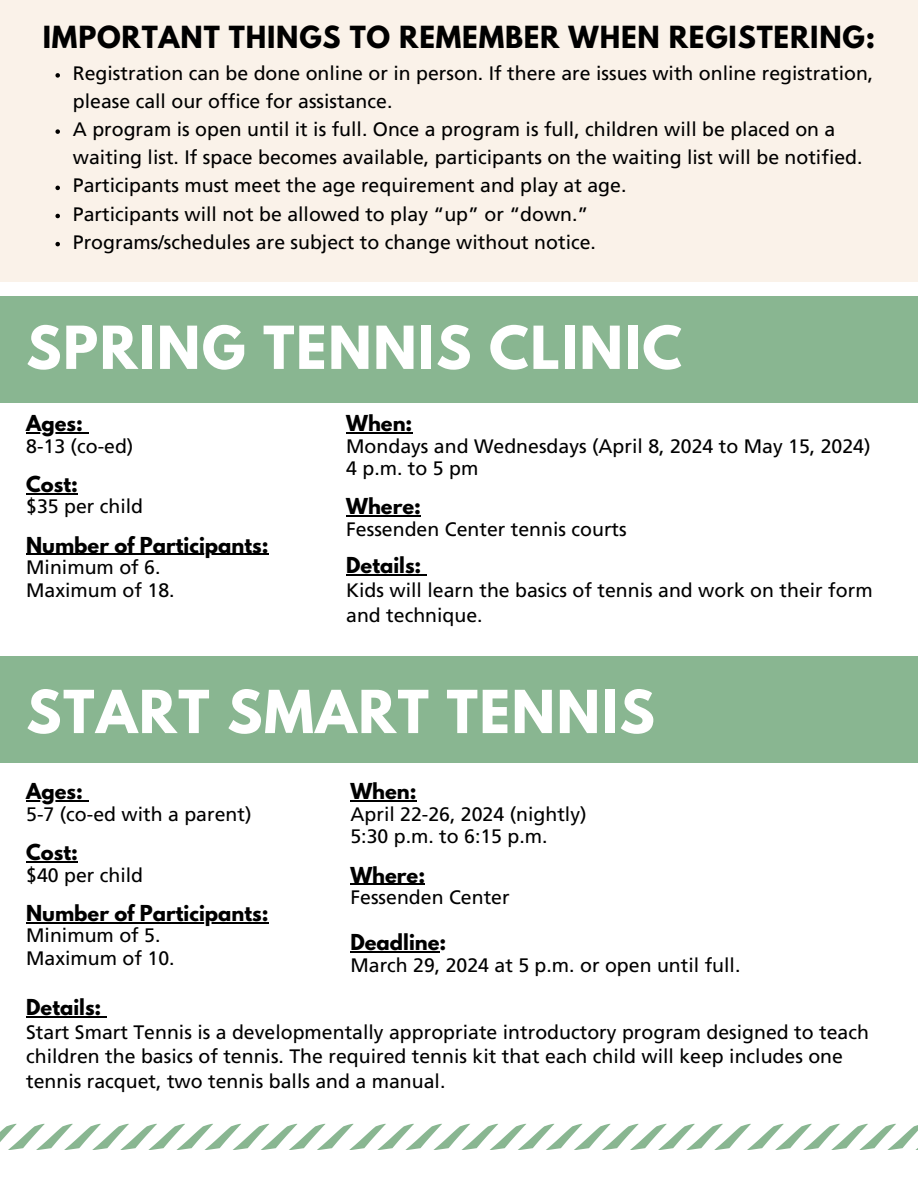
<style>
.page{position:relative;width:918px;height:1188px;background:#fff}
.page>*{position:absolute;margin:0;border:0;box-sizing:border-box;transform-origin:0 0}
.t1{font:700 52.5px "League Spartan";letter-spacing:.03em;color:#fff}
.t2{font:700 27px "League Spartan";letter-spacing:.03em;color:#000}
.t3{font:19.5px/24.8px "Frutiger LT Std";color:#000}
.t4{font:700 19.5px "League Spartan";color:#000}
</style>
<div class="page">
<div style="left:0;top:296px;width:918px;height:107px;background:#89b691"></div>
<div style="left:0;top:0;width:918px;height:281px;background:#faf2e9"></div>
<div style="left:0;top:656px;width:918px;height:107px;background:#89b691"></div>
<svg style="left:55px;top:73px;width:5px;height:5px"></svg>
<svg style="left:55px;top:129px;width:5px;height:5px"></svg>
<svg style="left:55px;top:186px;width:5px;height:4px"></svg>
<svg style="left:55px;top:214px;width:5px;height:4px"></svg>
<svg style="left:55px;top:242px;width:5px;height:4px"></svg>
<hr style="left:346px;top:574px;width:75px;height:1px;background:#000">
<hr style="left:346px;top:432px;width:66px;height:1px;background:#000">
<hr style="left:346px;top:516px;width:75px;height:1px;background:#000">
<hr style="left:26px;top:432px;width:57px;height:1px;background:#000">
<hr style="left:26px;top:493px;width:52px;height:1px;background:#000">
<hr style="left:26px;top:554px;width:243px;height:1px;background:#000">
<hr style="left:350px;top:801px;width:67px;height:1px;background:#000">
<hr style="left:350px;top:884px;width:75px;height:1px;background:#000">
<hr style="left:350px;top:951px;width:90px;height:1px;background:#000">
<hr style="left:26px;top:801px;width:57px;height:1px;background:#000">
<hr style="left:26px;top:861px;width:52px;height:1px;background:#000">
<hr style="left:26px;top:922px;width:236px;height:1px;background:#000">
<hr style="left:26px;top:1016px;width:75px;height:1px;background:#000">
<svg style="left:0;top:1124px;width:918px;height:26px"></svg>
<h1 class="t2" style="left:43px;top:24px;width:834px">IMPORTANT THINGS TO REMEMBER WHEN REGISTERING:</h1>
<p class="t3" style="left:73px;top:61px;width:802px;line-height:28.2px">Registration can be done online or in person. If there are issues with online registration, please call our office for assistance.</p>
<p class="t3" style="left:73px;top:117px;width:791px;line-height:28.2px">A program is open until it is full. Once a program is full, children will be placed on a waiting list. If space becomes available, participants on the waiting list will be notified.</p>
<p class="t3" style="left:73px;top:175px;width:555px">Participants must meet the age requirement and play at age.</p>
<p class="t3" style="left:73px;top:203px;width:517px">Participants will not be allowed to play “up” or “down.”</p>
<p class="t3" style="left:73px;top:231px;width:525px">Programs/schedules are subject to change without notice.</p>
<h2 class="t1" style="left:26px;top:322px;width:657px">SPRING TENNIS CLINIC</h2>
<p class="t4" style="left:26px;top:414px;width:58px">Ages:</p>
<p class="t3" style="left:26px;top:435px;width:109px">8-13 (co-ed)</p>
<p class="t4" style="left:26px;top:474px;width:53px">Cost:</p>
<p class="t3" style="left:26px;top:496px;width:119px">$35 per child</p>
<p class="t4" style="left:26px;top:535px;width:244px">Number of Participants:</p>
<p class="t3" style="left:26px;top:557px;width:136px">Minimum of 6.</p>
<p class="t3" style="left:26px;top:579px;width:150px">Maximum of 18.</p>
<p class="t4" style="left:346px;top:414px;width:68px">When:</p>
<p class="t3" style="left:346px;top:435px;width:526px">Mondays and Wednesdays (April 8, 2024 to May 15, 2024)</p>
<p class="t3" style="left:346px;top:458px;width:134px">4 p.m. to 5 pm</p>
<p class="t4" style="left:346px;top:497px;width:76px">Where:</p>
<p class="t3" style="left:346px;top:519px;width:282px">Fessenden Center tennis courts</p>
<p class="t4" style="left:346px;top:556px;width:77px">Details:</p>
<p class="t3" style="left:346px;top:580px;width:528px">Kids will learn the basics of tennis and work on their form and technique.</p>
<p class="t1" style="left:26px;top:686px;width:630px">START SMART TENNIS</p>
<p class="t4" style="left:26px;top:782px;width:58px">Ages:</p>
<p class="t3" style="left:26px;top:804px;width:227px">5-7 (co-ed with a parent)</p>
<p class="t4" style="left:26px;top:843px;width:53px">Cost:</p>
<p class="t3" style="left:26px;top:864px;width:119px">$40 per child</p>
<p class="t4" style="left:26px;top:903px;width:244px">Number of Participants:</p>
<p class="t3" style="left:26px;top:925px;width:136px">Minimum of 5.</p>
<p class="t3" style="left:26px;top:948px;width:150px">Maximum of 10.</p>
<h1 class="t4" style="left:350px;top:782px;width:68px">When:</h1>
<p class="t3" style="left:350px;top:804px;width:238px">April 22-26, 2024 (nightly)</p>
<p class="t3" style="left:350px;top:826px;width:199px">5:30 p.m. to 6:15 p.m.</p>
<p class="t4" style="left:350px;top:865px;width:76px">Where:</p>
<p class="t3" style="left:350px;top:887px;width:161px">Fessenden Center</p>
<p class="t4" style="left:350px;top:933px;width:97px">Deadline:</p>
<p class="t3" style="left:350px;top:954px;width:392px">March 29, 2024 at 5 p.m. or open until full.</p>
<p class="t4" style="left:26px;top:997px;width:77px">Details:</p>
<p class="t3" style="left:26px;top:1021px;width:844px">Start Smart Tennis is a developmentally appropriate introductory program designed to teach children the basics of tennis. The required tennis kit that each child will keep includes one tennis racquet, two tennis balls and a manual.</p>
</div>
